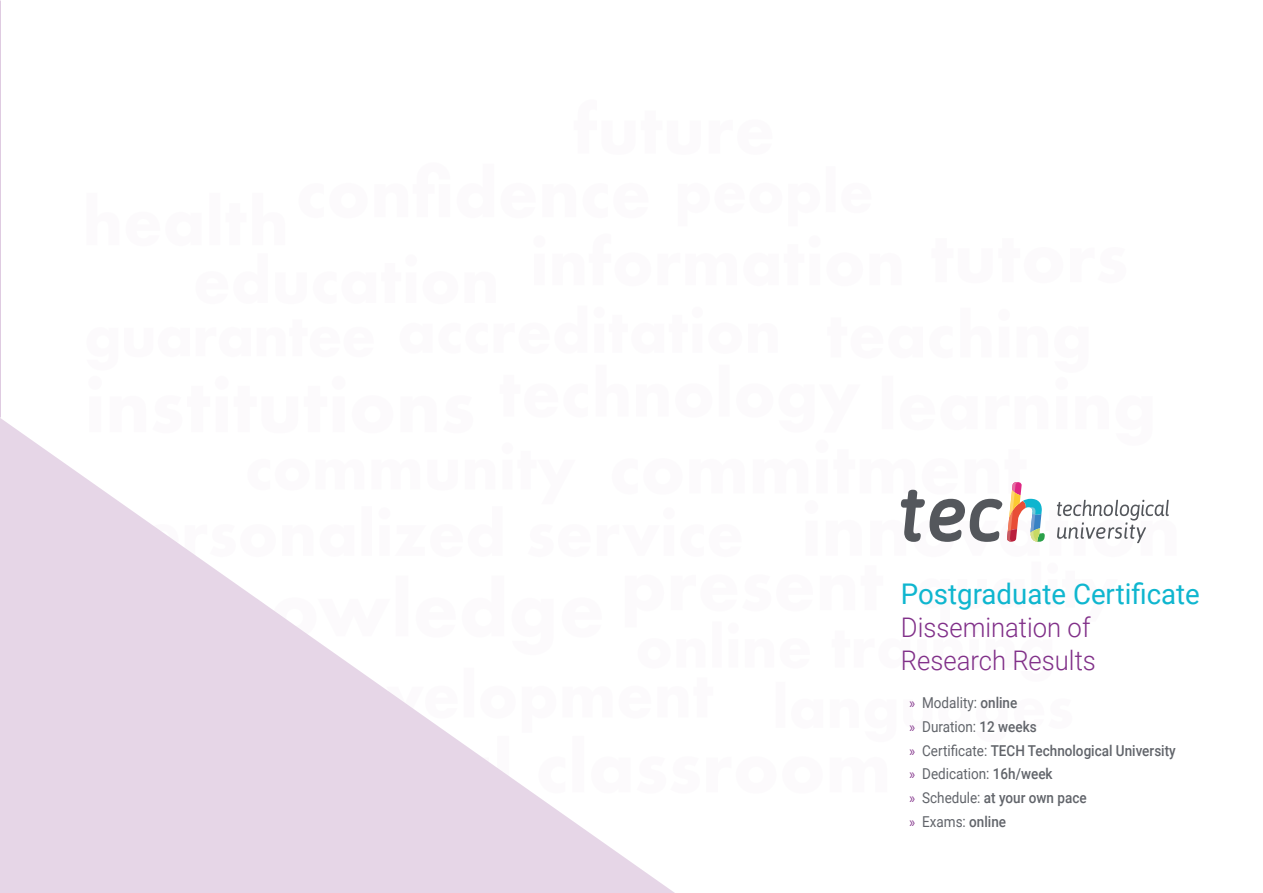
<style>
.page{position:relative;width:1263px;height:893px;background:#fff}
.page>*{position:absolute;margin:0;border:0;box-sizing:border-box;transform-origin:0 0}
.t1{font:28.5px "Roboto";color:#0fb6cf}
.t2{font:300 27px/33px "Roboto";color:#813089;scale:.95 1}
.t3{font:500 15px/23.7px "Roboto";color:#61646a;scale:.9 1}
.s1{font-family:"Myriad Pro";font-weight:400;color:#813089}
.s2{font-weight:400}
</style>
<div class="page">
<svg style="left:0;top:418px;width:675px;height:475px;background:#e8d9e9"></svg>
<svg style="left:86px;top:418px;width:1083px;height:376px"></svg>
<h1 class="t1" style="left:901px;top:574px;width:301px">Postgraduate Certificate</h1>
<h2 class="t2" style="left:901px;top:610px;width:207px">Dissemination of<br>Research Results</h2>
<p class="t3" style="left:909px;top:690px;width:297px"><span class="s1">»</span> <span class="s2">Modality:</span> online<br><span class="s1">»</span> <span class="s2">Duration:</span> 12 weeks<br><span class="s1">»</span> <span class="s2">Certificate:</span> TECH Technological University <span class="s1">»</span> <span class="s2">Dedication:</span> 16h/week<br><span class="s1">»</span> <span class="s2">Schedule:</span> at your own pace<br><span class="s1">»</span> <span class="s2">Exams:</span> online</p>
</div>
